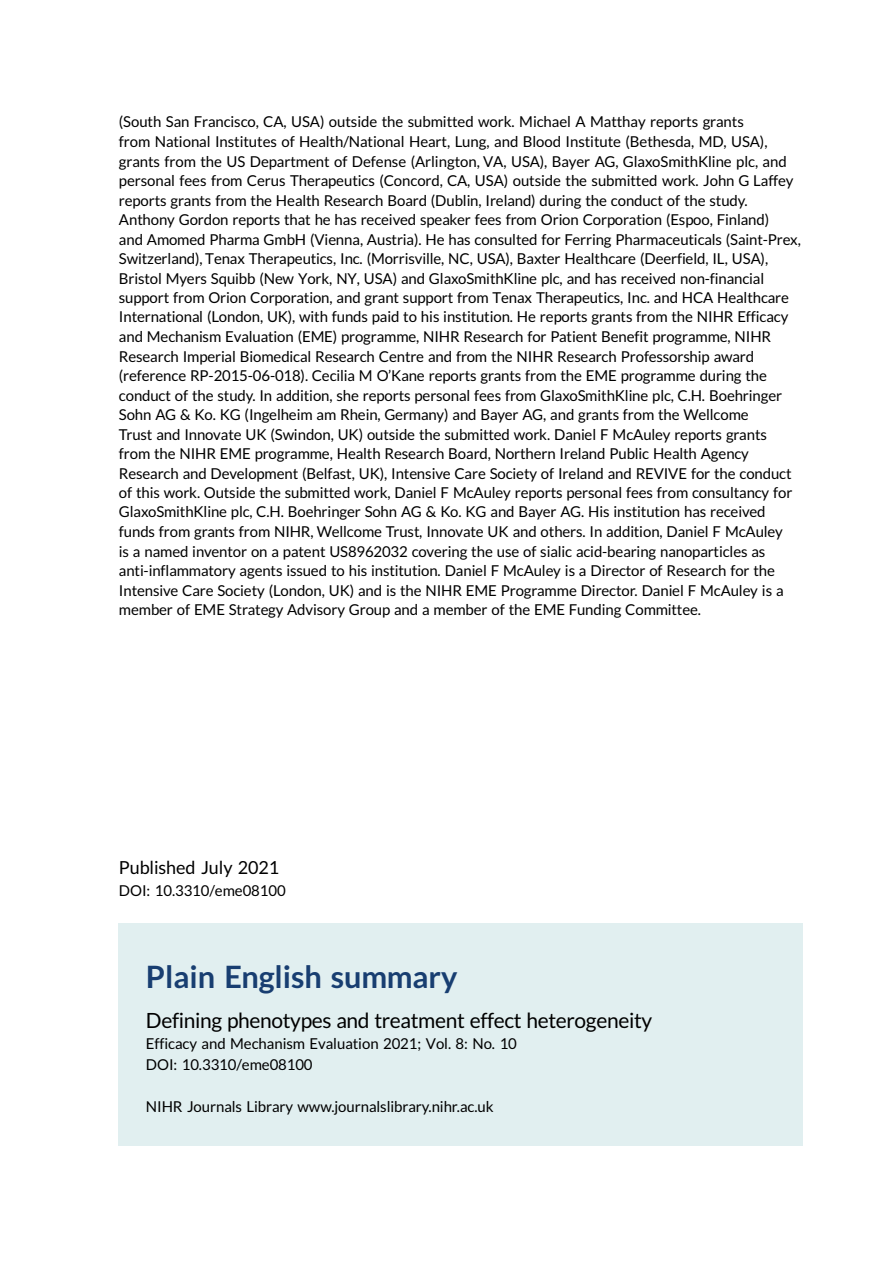
<style>
.page{position:relative;width:893px;height:1263px;background:#fff}
.page>*{position:absolute;margin:0;border:0;box-sizing:border-box;transform-origin:0 0}
.t1{font:30.75px "Adv TT6071803 a.B";color:#183e71}
.t2{font:21px "Adv T Ta 9 c 1 b 374";letter-spacing:-.015em;color:#000}
.t3{font:18px "Adv T Ta 9 c 1 b 374";color:#000}
.t4{font:15px/19.5px "Adv T Ta 9 c 1 b 374";color:#000}
.s1{font-style:inherit}
</style>
<div class="page">
<div style="left:119px;top:923px;width:684px;height:223px;background:#e1eff0"></div>
<p class="t4" style="left:119px;top:114px;width:683px">(South San Francisco, CA, USA) outside the submitted work. Michael A Matthay reports grants<br>from National Institutes of Health/National Heart, Lung, and Blood Institute (Bethesda, MD, USA), grants from the US Department of Defense (Arlington, VA, USA), Bayer AG, GlaxoSmithKline plc, and personal fees from Cerus Therapeutics (Concord, CA, USA) outside the submitted work. John G Laffey reports grants from the Health Research Board (Dublin, Ireland) during the conduct of the study.<br>Anthony Gordon reports that he has received speaker fees from Orion Corporation (Espoo, Finland)<br>and Amomed Pharma GmbH (Vienna, Austria). He has consulted for Ferring Pharmaceuticals (Saint-Prex, Switzerland), Tenax Therapeutics, Inc. (Morrisville, NC, USA), Baxter Healthcare (Deerfield, IL, USA), Bristol Myers Squibb (New York, NY, USA) and GlaxoSmithKline plc, and has received non-financial support from Orion Corporation, and grant support from Tenax Therapeutics, Inc. and HCA Healthcare International (London, UK), with funds paid to his institution. He reports grants from the NIHR Efficacy and Mechanism Evaluation (EME) programme, NIHR Research for Patient Benefit programme, NIHR Research Imperial Biomedical Research Centre and from the NIHR Research Professorship award (reference RP-2015-06-018). Cecilia M O<span class="s1">’</span>Kane reports grants from the EME programme during the conduct of the study. In addition, she reports personal fees from GlaxoSmithKline plc, C.H. Boehringer Sohn AG &amp; Ko. KG (Ingelheim am Rhein, Germany) and Bayer AG, and grants from the Wellcome<br>Trust and Innovate UK (Swindon, UK) outside the submitted work. Daniel F McAuley reports grants from the NIHR EME programme, Health Research Board, Northern Ireland Public Health Agency Research and Development (Belfast, UK), Intensive Care Society of Ireland and REVIVE for the conduct of this work. Outside the submitted work, Daniel F McAuley reports personal fees from consultancy for GlaxoSmithKline plc, C.H. Boehringer Sohn AG &amp; Ko. KG and Bayer AG. His institution has received funds from grants from NIHR, Wellcome Trust, Innovate UK and others. In addition, Daniel F McAuley<br>is a named inventor on a patent US8962032 covering the use of sialic acid-bearing nanoparticles as anti-inflammatory agents issued to his institution. Daniel F McAuley is a Director of Research for the Intensive Care Society (London, UK) and is the NIHR EME Programme Director. Daniel F McAuley is a member of EME Strategy Advisory Group and a member of the EME Funding Committee.</p>
<p class="t3" style="left:119px;top:860px;width:162px">Published July 2021</p>
<p class="t4" style="left:119px;top:882px;width:168px">DOI: 10.3310/eme08100</p>
<h1 class="t1" style="left:146px;top:965px;width:313px">Plain English summary</h1>
<h2 class="t2" style="left:146px;top:1013px;width:508px">Defining phenotypes and treatment effect heterogeneity</h2>
<p class="t4" style="left:146px;top:1034px;width:372px;line-height:21px">Efficacy and Mechanism Evaluation 2021; Vol. 8: No. 10<br>DOI: 10.3310/eme08100</p>
<p class="t4" style="left:146px;top:1098px;width:349px">NIHR Journals Library www.journalslibrary.nihr.ac.uk</p>
</div>
